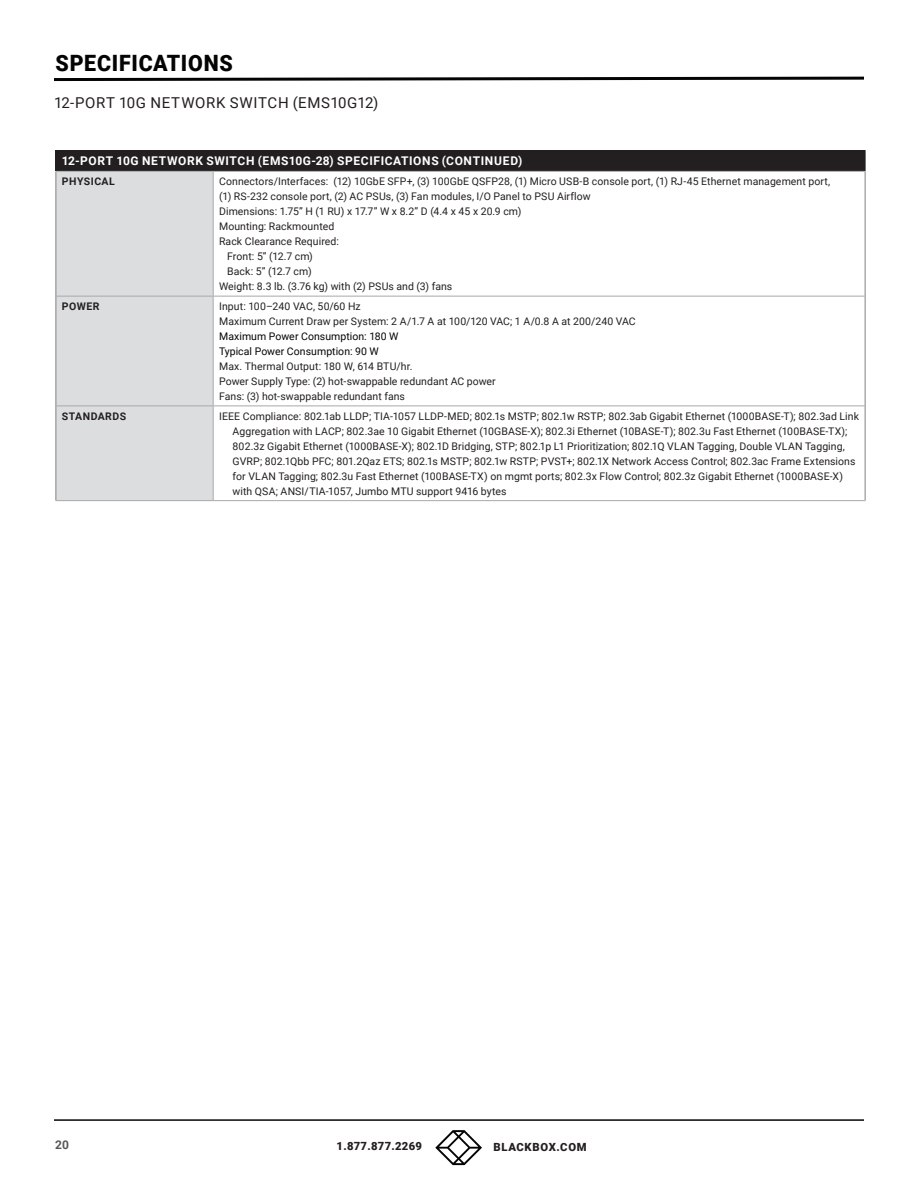
<style>
.page{position:relative;width:918px;height:1188px;background:#fff}
.page>*{position:absolute;margin:0;border:0;box-sizing:border-box;transform-origin:0 0}
.t1{font:900 22.5px "Roboto";letter-spacing:.035em;color:#040503;scale:.95 1}
.t2{font:15px "Roboto";letter-spacing:.045em;color:#231f20}
.t3{font:700 12px "Roboto";letter-spacing:.055em;color:#fff}
.t4{font:700 12px "Roboto";color:#57585a}
.t5{font:900 11.25px "Roboto";letter-spacing:.025em;color:#231f20}
.t6{font:900 11.25px "Roboto";letter-spacing:.05em;color:#231f20}
.t7{font:10.5px/15px "Roboto";letter-spacing:.005em;color:#231f20}
.t8{font:10.5px/15px "Roboto";letter-spacing:.005em;color:#040503}
.t9{font:700 10.5px "Roboto";letter-spacing:.045em;color:#231f20}
</style>
<div class="page">
<hr style="left:54px;top:1119px;width:810px;height:2px;background:#040503">
<svg style="left:435px;top:1130px;width:47px;height:35px"></svg>
<div style="left:56px;top:150px;width:809px;height:21px;background:#231f20"></div>
<div style="left:57px;top:172px;width:156px;height:328px;background:#dcdddf"></div>
<svg style="left:865px;top:151px;width:1px;height:20px"></svg>
<hr style="left:56px;top:172px;width:1px;height:124px;background:#808285">
<hr style="left:865px;top:172px;width:1px;height:124px;background:#808285">
<hr style="left:56px;top:296px;width:1px;height:110px;background:#808285">
<hr style="left:865px;top:296px;width:1px;height:110px;background:#808285">
<hr style="left:56px;top:406px;width:1px;height:94px;background:#808285">
<hr style="left:865px;top:406px;width:1px;height:94px;background:#808285">
<hr style="left:56px;top:171px;width:157px;height:1px;background:#a8a9ad">
<hr style="left:56px;top:296px;width:157px;height:1px;background:#a8a9ad">
<hr style="left:56px;top:500px;width:157px;height:1px;background:#a8a9ad">
<hr style="left:213px;top:171px;width:653px;height:1px;background:#a8a9ad">
<hr style="left:213px;top:296px;width:652px;height:1px;background:#a8a9ad">
<hr style="left:213px;top:500px;width:653px;height:1px;background:#a8a9ad">
<hr style="left:56px;top:406px;width:157px;height:1px;background:#a8a9ad">
<hr style="left:213px;top:406px;width:652px;height:1px;background:#a8a9ad">
<hr style="left:213px;top:150px;width:653px;height:1px;background:#231f20">
<hr style="left:213px;top:172px;width:1px;height:124px;background:#a8a9ad">
<hr style="left:213px;top:297px;width:1px;height:109px;background:#a8a9ad">
<hr style="left:213px;top:406px;width:1px;height:94px;background:#a8a9ad">
<svg style="left:54px;top:76px;width:810px;height:6px"></svg>
<h1 class="t1" style="left:56px;top:47px;width:188px">SPECIFICATIONS</h1>
<h2 class="t2" style="left:54px;top:93px;width:326px">12-PORT 10G NETWORK SWITCH (EMS10G12)</h2>
<p class="t3" style="left:62px;top:153px;width:462px">12-PORT 10G NETWORK SWITCH (EMS10G-28) SPECIFICATIONS (CONTINUED)</p>
<p class="t9" style="left:62px;top:174px;width:54px">PHYSICAL</p>
<p class="t7" style="left:219px;top:174px;width:613px">Connectors/Interfaces: (12) 10GbE SFP+, (3) 100GbE QSFP28, (1) Micro USB-B console port, (1) RJ-45 Ethernet management port,</p>
<p class="t7" style="left:219px;top:189px;width:373px">(1) RS-232 console port, (2) AC PSUs, (3) Fan modules, I/O Panel to PSU Airflow</p>
<p class="t7" style="left:219px;top:204px;width:304px">Dimensions: 1.75” H (1 RU) x 17.7” W x 8.2” D (4.4 x 45 x 20.9 cm)</p>
<p class="t7" style="left:219px;top:219px;width:117px">Mounting: Rackmounted</p>
<p class="t7" style="left:219px;top:234px;width:121px">Rack Clearance Required:</p>
<p class="t7" style="left:227px;top:249px;width:87px">Front: 5” (12.7 cm)</p>
<p class="t7" style="left:227px;top:264px;width:86px">Back: 5” (12.7 cm)</p>
<p class="t7" style="left:219px;top:279px;width:235px">Weight: 8.3 lb. (3.76 kg) with (2) PSUs and (3) fans</p>
<p class="t9" style="left:62px;top:299px;width:39px">POWER</p>
<p class="t7" style="left:219px;top:298px;width:418px">Input: 100–240 VAC, 50/60 Hz<br>Maximum Current Draw per System: 2 A/1.7 A at 100/120 VAC; 1 A/0.8 A at 200/240 VAC</p>
<p class="t8" style="left:219px;top:328px;width:181px">Maximum Power Consumption: 180 W<br>Typical Power Consumption: 90 W</p>
<p class="t7" style="left:219px;top:358px;width:278px">Max. Thermal Output: 180 W, 614 BTU/hr.<br>Power Supply Type: (2) hot-swappable redundant AC power<br>Fans: (3) hot-swappable redundant fans</p>
<p class="t9" style="left:62px;top:409px;width:66px">STANDARDS</p>
<p class="t7" style="left:233px;top:408px;width:628px;text-indent:-14px">IEEE Compliance: 802.1ab LLDP; TIA-1057 LLDP-MED; 802.1s MSTP; 802.1w RSTP; 802.3ab Gigabit Ethernet (1000BASE-T); 802.3ad Link Aggregation with LACP; 802.3ae 10 Gigabit Ethernet (10GBASE-X); 802.3i Ethernet (10BASE-T); 802.3u Fast Ethernet (100BASE-TX); 802.3z Gigabit Ethernet (1000BASE-X); 802.1D Bridging, STP; 802.1p L1 Prioritization; 802.1Q VLAN Tagging, Double VLAN Tagging, GVRP; 802.1Qbb PFC; 801.2Qaz ETS; 802.1s MSTP; 802.1w RSTP; PVST+; 802.1X Network Access Control; 802.3ac Frame Extensions for VLAN Tagging; 802.3u Fast Ethernet (100BASE-TX) on mgmt ports; 802.3x Flow Control; 802.3z Gigabit Ethernet (1000BASE-X) with QSA; ANSI/TIA-1057, Jumbo MTU support 9416 bytes</p>
<p class="t4" style="left:55px;top:1136px;width:15px">20</p>
<p class="t5" style="left:337px;top:1138px;width:87px">1.877.877.2269</p>
<p class="t6" style="left:494px;top:1139px;width:95px">BLACKBOX.COM</p>
</div>
